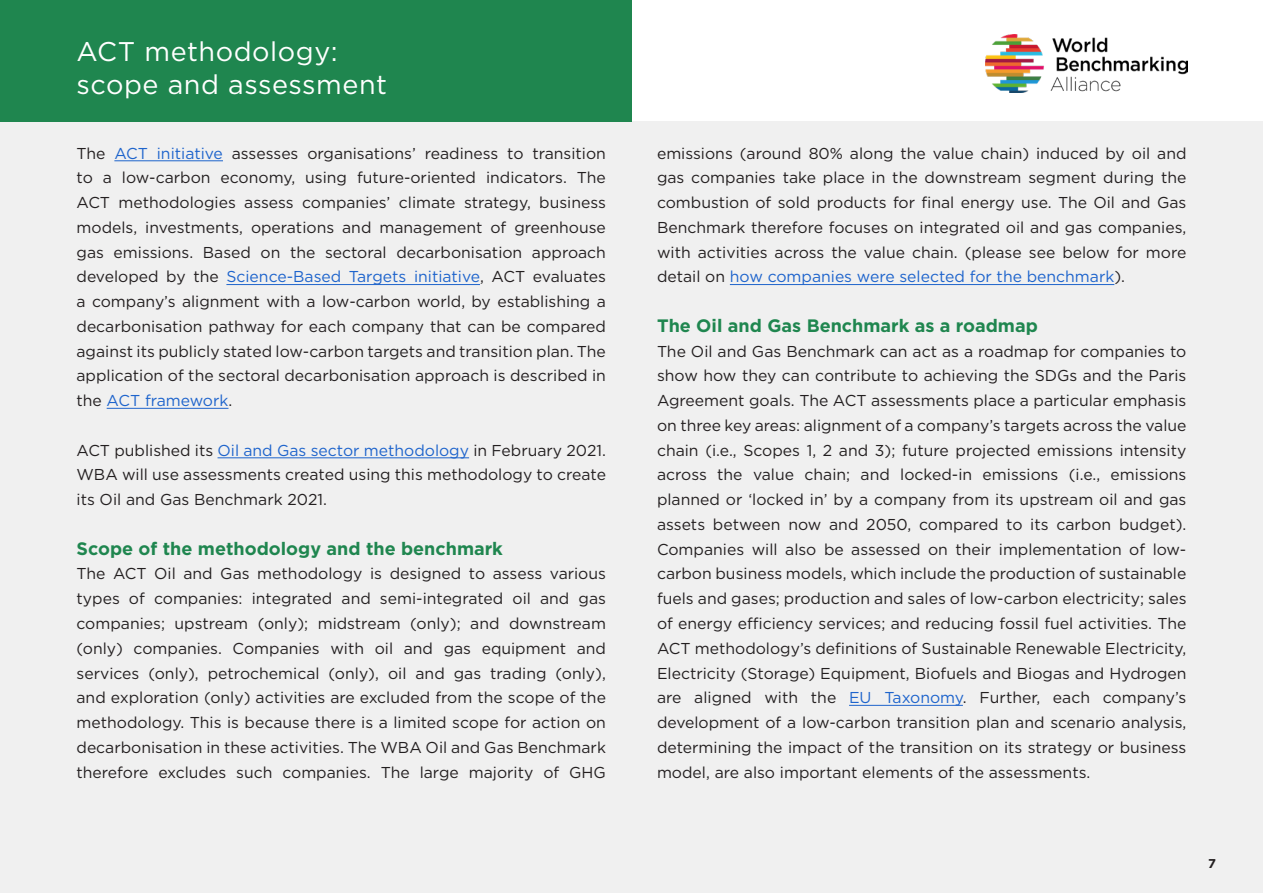
<style>
.page{position:relative;width:1263px;height:893px;background:#fff}
.page>*{position:absolute;margin:0;border:0;box-sizing:border-box;transform-origin:0 0}
.t1{font:27px/32.4px "Gotham HTF";letter-spacing:.02em;color:#fff}
.t2{font:700 18px "Gotham HTF";color:#1f864f}
.t3{font:15.75px/24.8px "Gotham HTF";color:#231f20;text-align:justify}
.t4{font:700 12.75px "Gotham";color:#231f20}
.s1{color:#1e64cc}
</style>
<div class="page">
<img style="left:985px;top:35px;width:202px;height:58px">
<div style="left:0;top:121px;width:1263px;height:772px;background:#f0f0f0"></div>
<div style="left:0;top:0;width:631px;height:121px;background:#1f864f"></div>
<hr style="left:114px;top:161px;width:109px;height:1px;background:#1e64cc">
<hr style="left:226px;top:284px;width:254px;height:1px;background:#1e64cc">
<hr style="left:107px;top:408px;width:121px;height:1px;background:#1e64cc">
<hr style="left:218px;top:458px;width:251px;height:1px;background:#1e64cc">
<hr style="left:730px;top:284px;width:384px;height:1px;background:#1e64cc">
<hr style="left:849px;top:705px;width:114px;height:1px;background:#1e64cc">
<p class="t1" style="left:77px;top:35px;width:312px">ACT methodology: scope and assessment</p>
<p class="t3" style="left:77px;top:141px;width:531px">The <span class="s1">ACT initiative</span> assesses organisations’ readiness to transition to a low-carbon economy, using future-oriented indicators. The ACT methodologies assess companies’ climate strategy, business models, investments, operations and management of greenhouse gas emissions. Based on the sectoral decarbonisation approach developed by the <span class="s1">Science-Based Targets initiative</span>, ACT evaluates a company’s alignment with a low-carbon world, by establishing a decarbonisation pathway for each company that can be compared against its publicly stated low-carbon targets and transition plan. The application of the sectoral decarbonisation approach is described in the <span class="s1">ACT framework</span>.</p>
<p class="t3" style="left:77px;top:438px;width:531px">ACT published its <span class="s1">Oil and Gas sector methodology</span> in February 2021.<br>WBA will use assessments created using this methodology to create its Oil and Gas Benchmark 2021.</p>
<p class="t2" style="left:77px;top:538px;width:428px">Scope of the methodology and the benchmark</p>
<p class="t3" style="left:77px;top:561px;width:531px">The ACT Oil and Gas methodology is designed to assess various types of companies: integrated and semi-integrated oil and gas companies; upstream (only); midstream (only); and downstream (only) companies. Companies with oil and gas equipment and services (only), petrochemical (only), oil and gas trading (only), and exploration (only) activities are excluded from the scope of the methodology. This is because there is a limited scope for action on decarbonisation in these activities. The WBA Oil and Gas Benchmark therefore excludes such companies. The large majority of GHG</p>
<p class="t3" style="left:657px;top:141px;width:531px">emissions (around 80% along the value chain) induced by oil and gas companies take place in the downstream segment during the combustion of sold products for final energy use. The Oil and Gas Benchmark therefore focuses on integrated oil and gas companies, with activities across the value chain. (please see below for more detail on <span class="s1">how companies were selected for the benchmark</span>).</p>
<p class="t2" style="left:657px;top:315px;width:382px">The Oil and Gas Benchmark as a roadmap</p>
<p class="t3" style="left:657px;top:339px;width:531px">The Oil and Gas Benchmark can act as a roadmap for companies to show how they can contribute to achieving the SDGs and the Paris Agreement goals. The ACT assessments place a particular emphasis on three key areas: alignment of a company’s targets across the value chain (i.e., Scopes 1, 2 and 3); future projected emissions intensity across the value chain; and locked-in emissions (i.e., emissions planned or ‘locked in’ by a company from its upstream oil and gas assets between now and 2050, compared to its carbon budget).<br>Companies will also be assessed on their implementation of low&shy;carbon business models, which include the production of sustainable fuels and gases; production and sales of low-carbon electricity; sales of energy efficiency services; and reducing fossil fuel activities. The ACT methodology’s definitions of Sustainable Renewable Electricity, Electricity (Storage) Equipment, Biofuels and Biogas and Hydrogen are aligned with the <span class="s1">EU Taxonomy</span>. Further, each company’s development of a low-carbon transition plan and scenario analysis, determining the impact of the transition on its strategy or business model, are also important elements of the assessments.</p>
<p class="t4" style="left:1208px;top:856px;width:9px">7</p>
</div>
